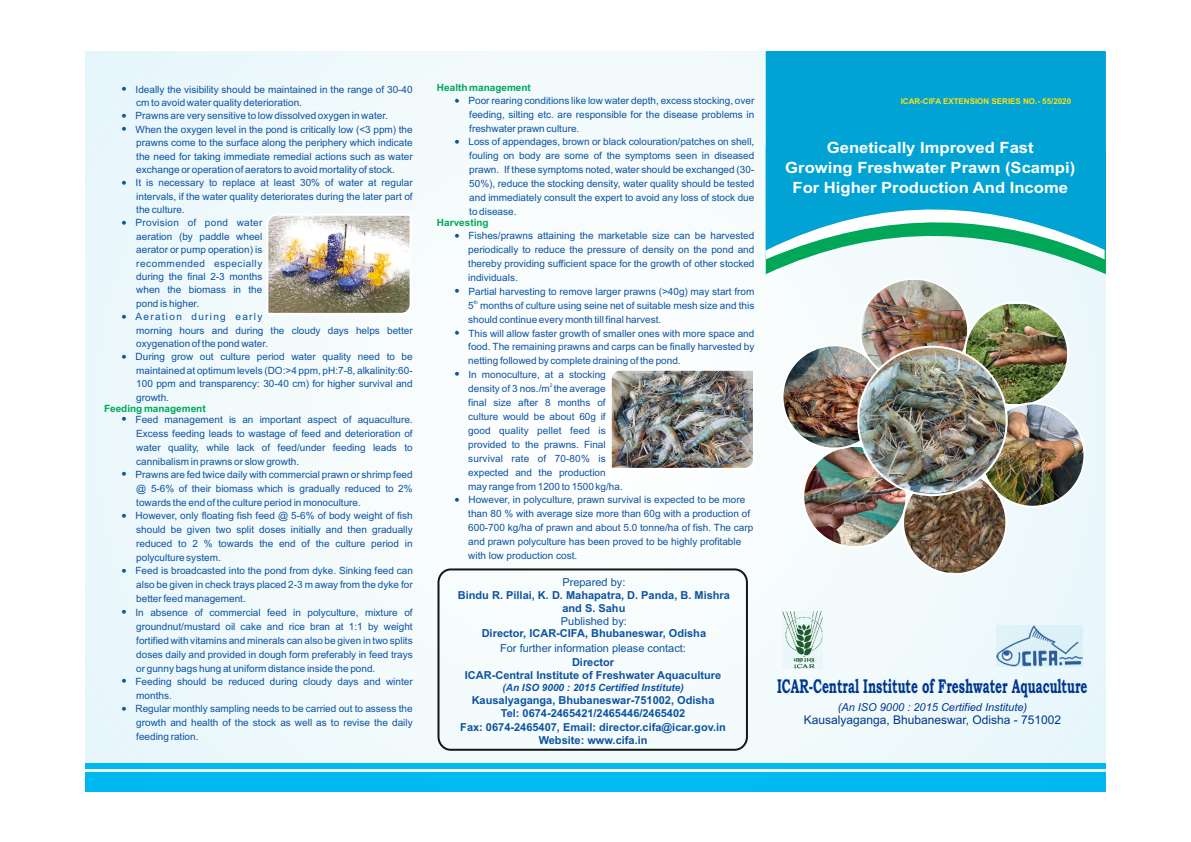
<style>
.page{position:relative;width:1191px;height:842px;background:#fff}
.page>*{position:absolute;margin:0;border:0;box-sizing:border-box;transform-origin:0 0}
.t1{font:700 20px "Bookman Old Style";color:#00368e;scale:.6 1}
.t2{font:700 15.5px/20px "Arial";color:#fff;text-align:center;scale:1.07 1}
.t3{font:12px "Arial";color:#00368e}
.t4{font:700 11px/13.3px "Arial";color:#0c53a0;text-align:center}
.t5{font:11px "Arial";color:#0c53a0}
.t6{font:italic 11px "Arial";color:#00368e}
.t7{font:10px/13.8px "Arial";color:#0c53a0}
.t8{font:700 10px "Arial";color:#00a759}
.t9{font:italic 700 10px "Arial";color:#0c53a0}
.t10{font:700 8px "Arial";color:#fbe116}
.t11{font:5px "Arial";color:#0c53a0}
</style>
<div class="page">
<div style="left:85px;top:51px;width:1021px;height:740px;background:#f3fbfc"></div>
<img style="left:803px;top:446px;width:103px;height:101px;border-radius:50%">
<img style="left:782px;top:345px;width:103px;height:104px;border-radius:50%">
<img style="left:860px;top:281px;width:104px;height:89px">
<img style="left:964px;top:304px;width:102px;height:99px">
<img style="left:903px;top:477px;width:103px;height:95px">
<img style="left:981px;top:403px;width:103px;height:104px;border-radius:50%">
<img style="left:858px;top:347px;width:148px;height:148px;border-radius:50%">
<img style="left:783px;top:612px;width:39px;height:57px">
<img style="left:996px;top:625px;width:87px;height:41px">
<div style="left:437px;top:568px;width:311px;height:183px;border:2px solid #151616;border-radius:13px"></div>
<img style="left:609px;top:368px;width:146px;height:103px">
<svg style="left:765px;top:250px;width:341px;height:24px"></svg>
<svg style="left:765px;top:250px;width:339px;height:9px"></svg>
<svg style="left:765px;top:51px;width:341px;height:199px;background:#15aad1"></svg>
<img style="left:267px;top:214px;width:144px;height:100px">
<div style="left:85px;top:773px;width:1021px;height:18px;background:#00b9f0"></div>
<div style="left:85px;top:763px;width:1021px;height:6px;background:#00b9f0"></div>
<svg style="left:122px;top:87px;width:4px;height:4px"></svg>
<svg style="left:122px;top:114px;width:4px;height:4px"></svg>
<svg style="left:122px;top:127px;width:4px;height:4px"></svg>
<svg style="left:122px;top:706px;width:4px;height:4px"></svg>
<p class="t7" style="left:136px;top:83px;width:279px;line-height:13.4px">Ideally the visibility should be maintained in the range of 30-40 cm to avoid water quality deterioration.<br>Prawns are very sensitive to low dissolved oxygen in water.<br>When the oxygen level in the pond is critically low (&lt;3 ppm) the prawns come to the surface along the periphery which indicate the need for taking immediate remedial actions such as water exchange or operation of aerators to avoid mortality of stock.<br>It is necessary to replace at least 30% of water at regular intervals, if the water quality deteriorates during the later part of the culture.<br>Provision of pond water<br>aeration (by paddle wheel<br>aerator or pump operation) is<br>recommended especially<br>during the final 2-3 months<br>when the biomass in the<br>pond is higher.<br>Aeration during early<br>morning hours and during the cloudy days helps better oxygenation of the pond water.<br>During grow out culture period water quality need to be maintained at optimum levels (DO:&gt;4 ppm, pH:7-8, alkalinity:60- 100 ppm and transparency: 30-40 cm) for higher survival and growth.</p>
<p class="t7" style="left:135px;top:413px;width:279px">Feed management is an important aspect of aquaculture.<br>Excess feeding leads to wastage of feed and deterioration of water quality, while lack of feed/under feeding leads to cannibalism in prawns or slow growth.<br>Prawns are fed twice daily with commercial prawn or shrimp feed @ 5-6% of their biomass which is gradually reduced to 2% towards the end of the culture period in monoculture.<br>However, only floating fish feed @ 5-6% of body weight of fish should be given two split doses initially and then gradually reduced to 2 % towards the end of the culture period in polyculture system.<br>Feed is broadcasted into the pond from dyke. Sinking feed can also be given in check trays placed 2-3 m away from the dyke for better feed management.<br>In absence of commercial feed in polyculture, mixture of groundnut/mustard oil cake and rice bran at 1:1 by weight fortified with vitamins and minerals can also be given in two splits doses daily and provided in dough form preferably in feed trays or gunny bags hung at uniform distance inside the pond.<br>Feeding should be reduced during cloudy days and winter months.<br>Regular monthly sampling needs to be carried out to assess the growth and health of the stock as well as to revise the daily feeding ration.</p>
<p class="t8" style="left:104px;top:404px;width:103px">Feeding management</p>
<p class="t8" style="left:437px;top:83px;width:95px">Health management</p>
<p class="t7" style="left:468px;top:94px;width:287px">Poor rearing conditions like low water depth, excess stocking, over feeding, silting etc. are responsible for the disease problems in freshwater prawn culture.<br>Loss of appendages, brown or black colouration/patches on shell, fouling on body are some of the symptoms seen in diseased prawn. If these symptoms noted, water should be exchanged (30- 50%), reduce the stocking density, water quality should be tested and immediately consult the expert to avoid any loss of stock due to disease.</p>
<p class="t7" style="left:468px;top:230px;width:288px">Fishes/prawns attaining the marketable size can be harvested periodically to reduce the pressure of density on the pond and thereby providing sufficient space for the growth of other stocked individuals.<br>Partial harvesting to remove larger prawns (&gt;40g) may start from</p>
<p class="t11" style="left:474px;top:301px;width:6px">th</p>
<p class="t7" style="left:468px;top:300px;width:287px">5 months of culture using seine net of suitable mesh size and this should continue every month till final harvest.<br>This will allow faster growth of smaller ones with more space and food. The remaining prawns and carps can be finally harvested by netting followed by complete draining of the pond.<br>In monoculture, at a stocking</p>
<p class="t11" style="left:550px;top:384px;width:4px">2</p>
<p class="t7" style="left:468px;top:383px;width:287px">density of 3 nos./m the average<br>final size after 8 months of<br>culture would be about 60g if<br>good quality pellet feed is<br>provided to the prawns. Final<br>survival rate of 70-80% is<br>expected and the production<br>may range from 1200 to 1500 kg/ha.<br>However, in polyculture, prawn survival is expected to be more than 80 % with average size more than 60g with a production of 600-700 kg/ha of prawn and about 5.0 tonne/ha of fish. The carp and prawn polyculture has been proved to be highly profitable with low production cost.</p>
<p class="t8" style="left:437px;top:219px;width:53px">Harvesting</p>
<p class="t5" style="left:562px;top:578px;width:64px">Prepared by:</p>
<p class="t4" style="left:458px;top:590px;width:274px;line-height:12.8px">Bindu R. Pillai, K. D. Mahapatra, D. Panda, B. Mishra and S. Sahu</p>
<p class="t5" style="left:561px;top:616px;width:68px">Published by:</p>
<p class="t4" style="left:482px;top:628px;width:226px">Director, ICAR-CIFA, Bhubaneswar, Odisha</p>
<p class="t5" style="left:500px;top:644px;width:187px">For further information please contact:</p>
<p class="t4" style="left:465px;top:656px;width:258px">Director<br>ICAR-Central Institute of Freshwater Aquaculture</p>
<p class="t9" style="left:502px;top:684px;width:183px">(An ISO 9000 : 2015 Certified Institute)</p>
<p class="t4" style="left:460px;top:694px;width:267px">Kausalyaganga, Bhubaneswar-751002, Odisha<br>Tel: 0674-2465421/2465446/2465402<br>Fax: 0674-2465407, Email: director.cifa@icar.gov.in Website: www.cifa.in</p>
<p class="t10" style="left:900px;top:98px;width:172px">ICAR-CIFA EXTENSION SERIES NO.- 55/2020</p>
<h2 class="t2" style="left:785px;top:139px;width:272px">Genetically Improved Fast<br>Growing Freshwater Prawn (Scampi)<br>For Higher Production And Income</h2>
<h1 class="t1" style="left:777px;top:679px;width:519px">ICAR-Central Institute of Freshwater Aquaculture</h1>
<p class="t6" style="left:837px;top:702px;width:191px">(An ISO 9000 : 2015 Certified Institute)</p>
<p class="t3" style="left:803px;top:715px;width:259px">Kausalyaganga, Bhubaneswar, Odisha - 751002</p>
</div>
